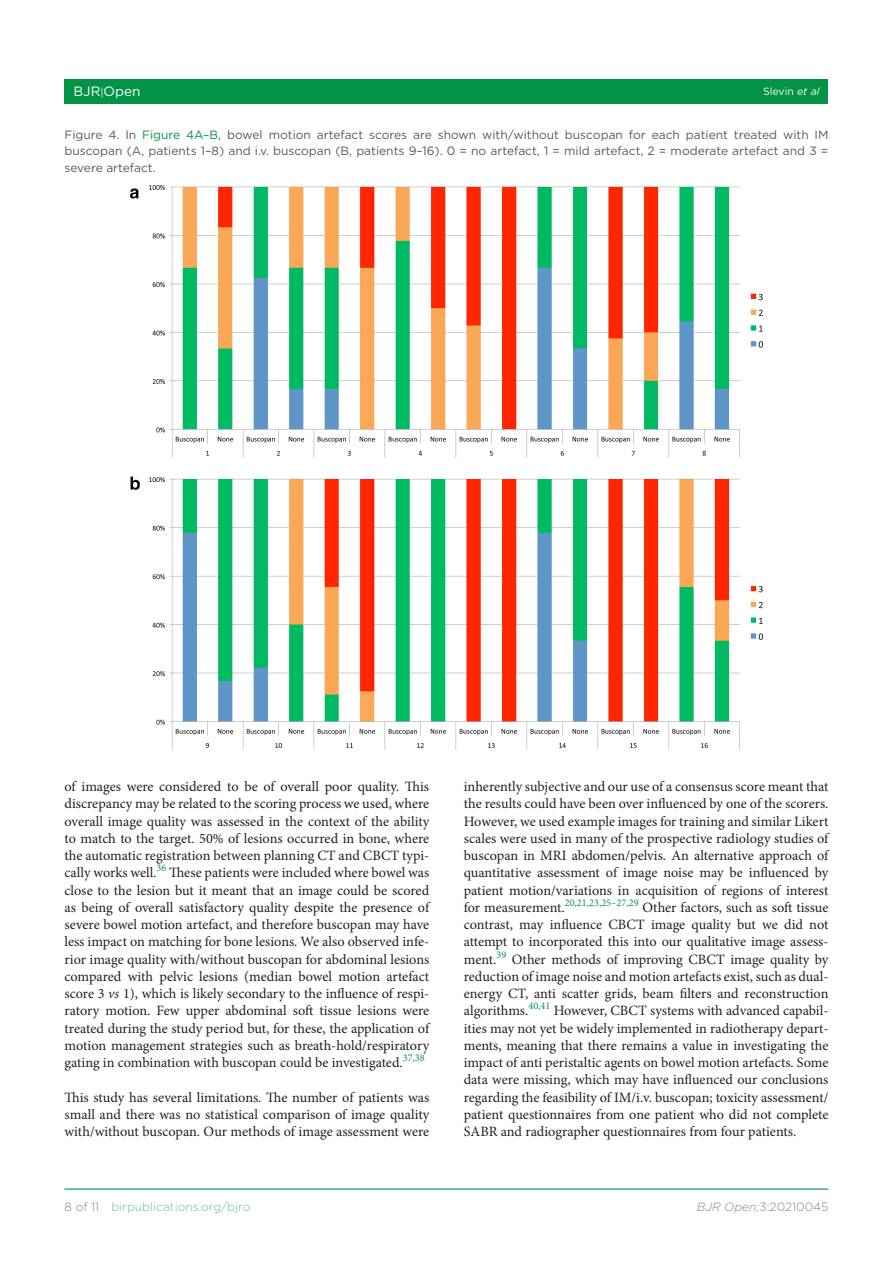
<style>
.page{position:relative;width:893px;height:1263px;background:#fff}
.page>*{position:absolute;margin:0;border:0;box-sizing:border-box;transform-origin:0 0}
.t1{font:14.25px/17.2px "Minion Pro";color:#231f20;text-align:justify}
.t2{font:13.5px "Gotham";color:#fff}
.t3{font:12px/16.5px "Gotham";color:#57585a;text-align:justify}
.t4{font:300 12px "Gotham";color:#68be90}
.t5{font:300 12px "Gotham";color:#808285}
.t6{font:10.5px "Gotham";color:#fff}
.s1{font-size:10.5px}
.s2{font-style:italic}
.s3{color:#039246}
.s4{color:#808285}
</style>
<div class="page">
<hr style="left:64px;top:1188px;width:764px;height:2px;background:#039246">
<div style="left:64px;top:79px;width:764px;height:24px;background:#039246"></div>
<img style="left:130px;top:186px;width:633px;height:563px">
<p class="t2" style="left:74px;top:82px;width:68px">BJR<span class="s1">|</span>Open</p>
<p class="t6" style="left:763px;top:85px;width:58px">Slevin <span class="s2">et al</span></p>
<p class="t3" style="left:64px;top:126px;width:765px">Figure 4. In <span class="s3">Figure 4A–B</span>, bowel motion artefact scores are shown with/without buscopan for each patient treated with IM buscopan (A, patients 1–8) and i.v. buscopan (B, patients 9–16). 0 = no artefact, 1 = mild artefact, 2 = moderate artefact and 3 = severe artefact.</p>
<p class="t1" style="left:64px;top:778px;width:366px">of images were considered to be of overall poor quality. This discrepancy may be related to the scoring process we used, where overall image quality was assessed in the context of the ability to match to the target. 50% of lesions occurred in bone, where the automatic registration between planning CT and CBCT typi&shy;cally works well.<sup>36</sup> These patients were included where bowel was close to the lesion but it meant that an image could be scored as being of overall satisfactory quality despite the presence of severe bowel motion artefact, and therefore buscopan may have less impact on matching for bone lesions. We also observed infe&shy;rior image quality with/without buscopan for abdominal lesions compared with pelvic lesions (median bowel motion artefact score 3 <span class="s2">vs</span> 1), which is likely secondary to the influence of respi&shy;ratory motion. Few upper abdominal soft tissue lesions were treated during the study period but, for these, the application of motion management strategies such as breath-hold/respiratory gating in combination with buscopan could be investigated.<sup>37,38</sup></p>
<p class="t1" style="left:64px;top:1088px;width:366px">This study has several limitations. The number of patients was small and there was no statistical comparison of image quality with/without buscopan. Our methods of image assessment were</p>
<p class="t1" style="left:464px;top:778px;width:366px">inherently subjective and our use of a consensus score meant that the results could have been over influenced by one of the scorers.<br>However, we used example images for training and similar Likert scales were used in many of the prospective radiology studies of buscopan in MRI abdomen/pelvis. An alternative approach of quantitative assessment of image noise may be influenced by patient motion/variations in acquisition of regions of interest for measurement.<sup>20,21,23,25–27,29</sup> Other factors, such as soft tissue contrast, may influence CBCT image quality but we did not attempt to incorporated this into our qualitative image assess&shy;ment.<sup>39</sup> Other methods of improving CBCT image quality by reduction of image noise and motion artefacts exist, such as dual&shy;energy CT, anti scatter grids, beam filters and reconstruction algorithms.<sup>40,41</sup> However, CBCT systems with advanced capabil&shy;ities may not yet be widely implemented in radiotherapy depart&shy;ments, meaning that there remains a value in investigating the impact of anti peristaltic agents on bowel motion artefacts. Some data were missing, which may have influenced our conclusions regarding the feasibility of IM/i.v. buscopan; toxicity assessment/ patient questionnaires from one patient who did not complete SABR and radiographer questionnaires from four patients.</p>
<p class="t4" style="left:64px;top:1199px;width:187px"><span class="s4">8 of 11</span> birpublications.org/bjro</p>
<p class="t5" style="left:697px;top:1199px;width:133px"><span class="s2">BJR Open;</span>3:20210045</p>
</div>
